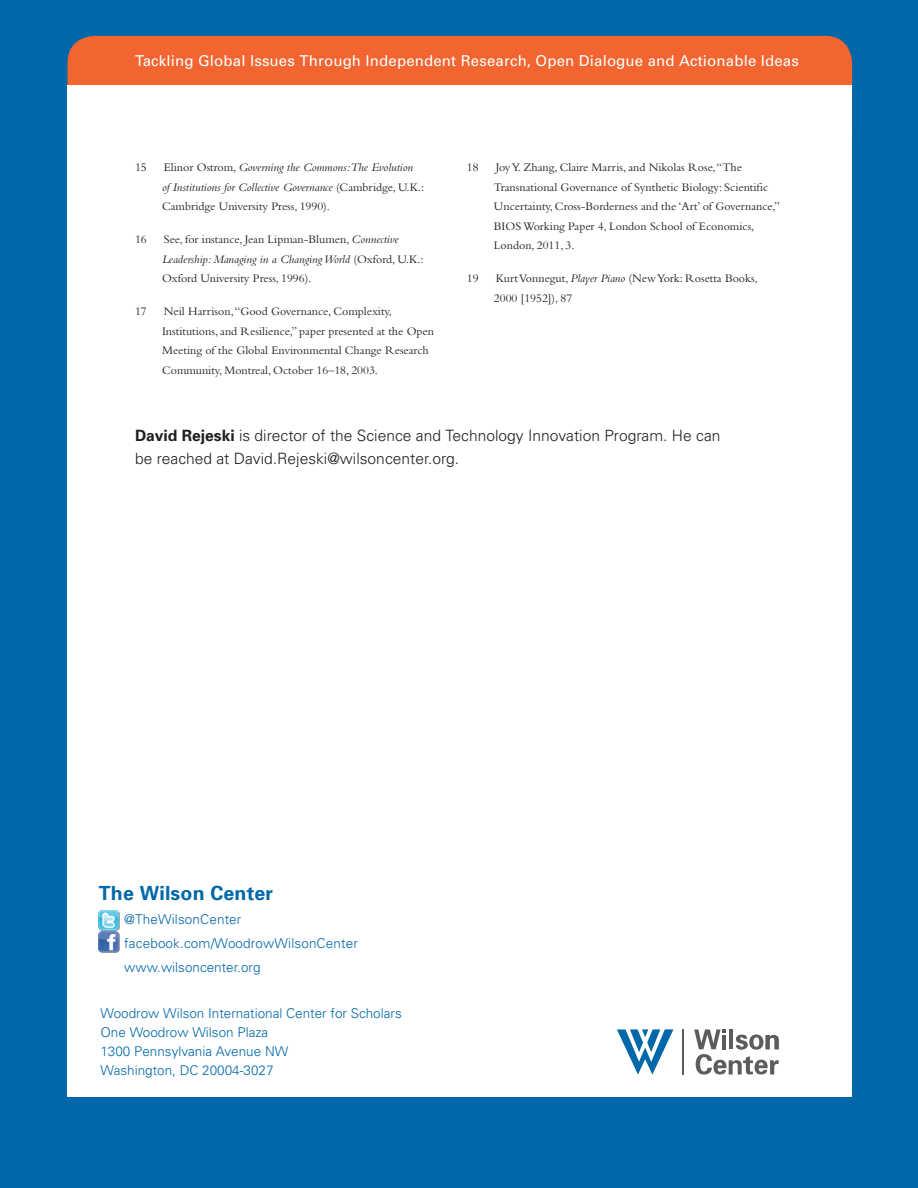
<style>
.page{position:relative;width:918px;height:1188px;background:#0068a9}
.page>*{position:absolute;margin:0;border:0;box-sizing:border-box;transform-origin:0 0}
.t1{font:700 19.5px "Univers";letter-spacing:.01em;color:#0068a9}
.t2{font:300 15.6px/23.1px "Univers";color:#231f20}
.t3{font:15px "Univers";letter-spacing:.01em;color:#fff}
.t4{font:300 13.5px/18.8px "Univers";color:#0068a9}
.t5{font:12px/19.5px "Bembo";color:#231f20}
.t6{font:italic 12px/19.5px "Bembo Std";color:#231f20}
.s1{font-family:"Bembo";font-style:normal}
.s2{font-family:"Bembo Std";font-style:italic}
.s3{font-weight:700}
</style>
<div class="page">
<div style="left:68px;top:36px;width:784px;height:49px;background:#f26430"></div>
<div style="left:68px;top:85px;width:784px;height:1012px;background:#fff"></div>
<img style="left:99px;top:910px;width:21px;height:42px">
<hr style="left:682px;top:1029px;width:2px;height:46px;background:#5c5c5c">
<svg style="left:694px;top:1029px;width:85px;height:46px"></svg>
<svg style="left:617px;top:1029px;width:56px;height:46px"></svg>
<p class="t3" style="left:135px;top:52px;width:665px">Tackling Global Issues Through Independent Research, Open Dialogue and Actionable Ideas</p>
<p class="t5" style="left:135px;top:157px;width:13px">15</p>
<p class="t6" style="left:162px;top:157px;width:264px"><span class="s1">Elinor Ostrom,</span> Governing the Commons: The Evolution<br>of Institutions for Collective Governance <span class="s1">(Cambridge, U.K.:</span></p>
<p class="t5" style="left:162px;top:196px;width:170px">Cambridge University Press, 1990).</p>
<p class="t5" style="left:135px;top:229px;width:13px">16</p>
<p class="t5" style="left:164px;top:229px;width:236px">See, for instance, Jean Lipman-Blumen, <span class="s2">Connective</span></p>
<p class="t6" style="left:162px;top:249px;width:263px">Leadership: Managing in a Changing World <span class="s1">(Oxford, U.K.:</span></p>
<p class="t5" style="left:162px;top:268px;width:151px">Oxford University Press, 1996).</p>
<p class="t5" style="left:135px;top:301px;width:13px">17</p>
<p class="t5" style="left:162px;top:301px;width:274px">Neil Harrison, “Good Governance, Complexity, Institutions, and Resilience,” paper presented at the Open Meeting of the Global Environmental Change Research Community, Montreal, October 16–18, 2003.</p>
<p class="t5" style="left:467px;top:157px;width:13px">18</p>
<p class="t5" style="left:494px;top:157px;width:287px">Joy Y. Zhang, Claire Marris, and Nikolas Rose, “The Transnational Governance of Synthetic Biology: Scientific Uncertainty, Cross-Borderness and the ‘Art’ of Governance,” BIOS Working Paper 4, London School of Economics, London, 2011, 3.</p>
<p class="t5" style="left:467px;top:268px;width:13px">19</p>
<p class="t5" style="left:494px;top:268px;width:265px">Kurt Vonnegut, <span class="s2">Player Piano</span> (New York: Rosetta Books,<br>2000 [1952]), 87</p>
<h2 class="t2" style="left:135px;top:424px;width:587px"><span class="s3">David Rejeski</span> is director of the Science and Technology Innovation Program. He can be reached at David.Rejeski@wilsoncenter.org.</h2>
<h1 class="t1" style="left:99px;top:882px;width:176px">The Wilson Center</h1>
<p class="t4" style="left:124px;top:908px;width:235px;line-height:24px">@TheWilsonCenter facebook.com/WoodrowWilsonCenter www.wilsoncenter.org</p>
<p class="t4" style="left:100px;top:1004px;width:303px">Woodrow Wilson International Center for Scholars<br>One Woodrow Wilson Plaza<br>1300 Pennsylvania Avenue NW<br>Washington, DC 20004-3027</p>
</div>
